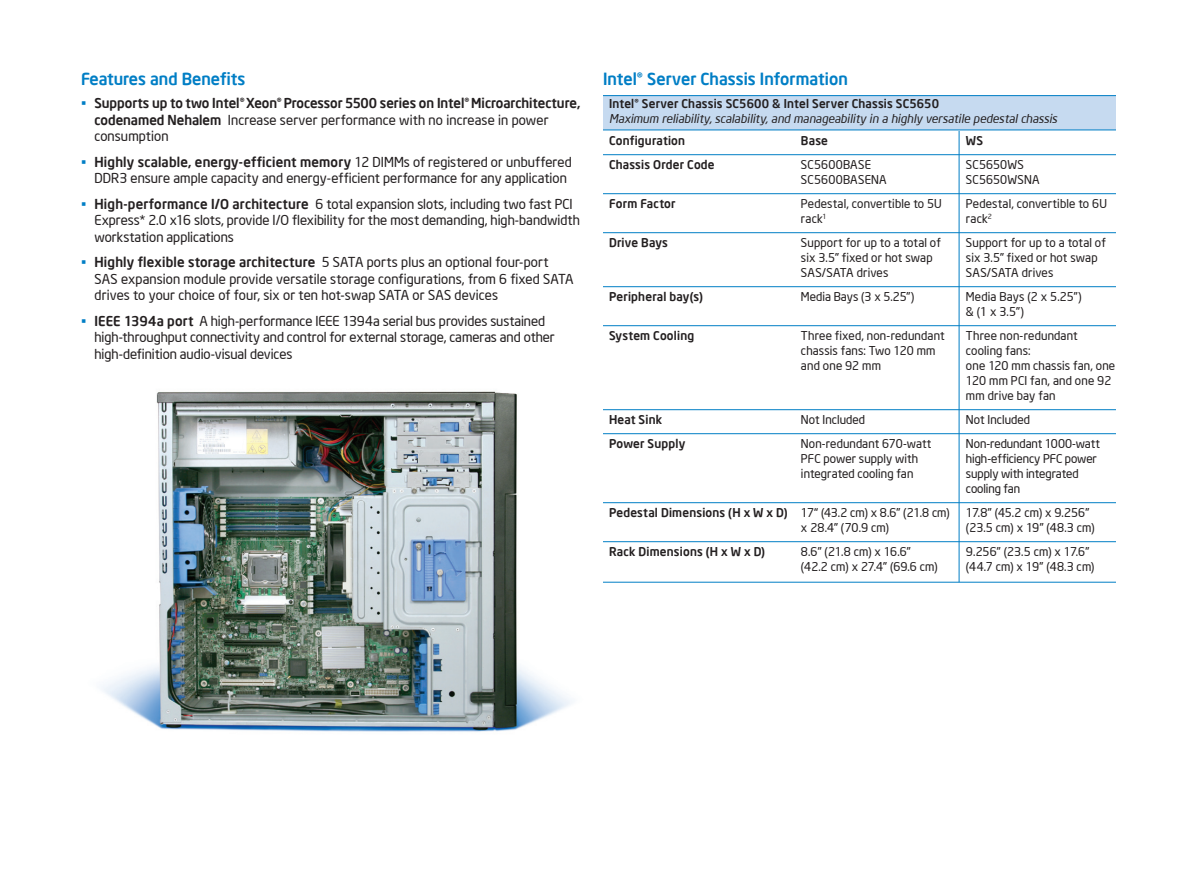
<style>
.page{position:relative;width:1188px;height:891px;background:#fff}
.page>*{position:absolute;margin:0;border:0;box-sizing:border-box;transform-origin:0 0}
.t1{font:500 16.5px "Neo Sans Intel";color:#007ec5}
.t2{font:13.5px/16.5px "Neo Sans Intel";color:#231f20}
.t3{font:500 13.5px/16.5px "Neo Sans Intel";letter-spacing:-.005em;color:#231f20}
.t4{font:12px/15px "Neo Sans Intel";letter-spacing:.01em;color:#231f20}
.t5{font:500 12px/24px "Neo Sans Intel";letter-spacing:.02em;color:#231f20}
.t6{font:italic 12px "Neo Sans Intel";letter-spacing:.005em;color:#231f20}
.s1{color:#007ec5}
.s2{font-weight:400}
.s3{font-weight:500;color:#007ec5}
.s4{font-weight:500}
</style>
<div class="page">
<img style="left:101px;top:391px;width:471px;height:341px">
<div style="left:603px;top:96px;width:513px;height:34px;background:#c6daf0"></div>
<hr style="left:959px;top:131px;width:1px;height:451px;background:#007ec5">
<hr style="left:603px;top:130px;width:513px;height:1px;background:#007ec5">
<hr style="left:603px;top:154px;width:513px;height:1px;background:#007ec5">
<hr style="left:603px;top:193px;width:513px;height:1px;background:#007ec5">
<hr style="left:603px;top:232px;width:513px;height:1px;background:#007ec5">
<hr style="left:603px;top:286px;width:513px;height:1px;background:#007ec5">
<hr style="left:603px;top:325px;width:513px;height:1px;background:#007ec5">
<hr style="left:603px;top:409px;width:513px;height:1px;background:#007ec5">
<hr style="left:603px;top:433px;width:513px;height:1px;background:#007ec5">
<hr style="left:603px;top:502px;width:513px;height:1px;background:#007ec5">
<hr style="left:603px;top:541px;width:513px;height:1px;background:#007ec5">
<hr style="left:603px;top:582px;width:513px;height:1px;background:#007ec5">
<hr style="left:603px;top:95px;width:513px;height:1px;background:#007ec5">
<h1 class="t1" style="left:81px;top:68px;width:166px">Features and Benefits</h1>
<p class="t3" style="left:94px;top:94px;width:487px;text-indent:-14px"><span class="s1">•</span> Supports up to two Intel® Xeon® Processor 5500 series on Intel® Microarchitecture, codenamed Nehalem <span class="s2">Increase server performance with no increase in power consumption</span></p>
<p class="t2" style="left:94px;top:153px;width:479px;text-indent:-14px"><span class="s3">•</span> <span class="s4">Highly scalable, energy-efficient memory</span> 12 DIMMs of registered or unbuffered<br>DDR3 ensure ample capacity and energy-efficient performance for any application</p>
<p class="t2" style="left:94px;top:195px;width:487px;text-indent:-14px"><span class="s3">•</span> <span class="s4">High-performance I/O architecture</span> 6 total expansion slots, including two fast PCI<br>Express* 2.0 x16 slots, provide I/O flexibility for the most demanding, high-bandwidth workstation applications</p>
<p class="t2" style="left:94px;top:254px;width:481px;text-indent:-14px"><span class="s3">•</span> <span class="s4">Highly flexible storage architecture</span> 5 SATA ports plus an optional four-port<br>SAS expansion module provide versatile storage configurations, from 6 fixed SATA drives to your choice of four, six or ten hot-swap SATA or SAS devices</p>
<p class="t2" style="left:94px;top:312px;width:462px;text-indent:-14px"><span class="s3">•</span> <span class="s4">IEEE 1394a port</span> A high-performance IEEE 1394a serial bus provides sustained high-throughput connectivity and control for external storage, cameras and other high-definition audio-visual devices</p>
<h1 class="t1" style="left:603px;top:68px;width:246px">Intel® Server Chassis Information</h1>
<p class="t5" style="left:609px;top:91px;width:332px">Intel® Server Chassis SC5600 &amp; Intel Server Chassis SC5650</p>
<p class="t6" style="left:609px;top:111px;width:450px">Maximum reliability, scalability, and manageability in a highly versatile pedestal chassis</p>
<p class="t5" style="left:609px;top:129px;width:107px">Configuration<br>Chassis Order Code</p>
<p class="t5" style="left:609px;top:192px;width:68px">Form Factor</p>
<p class="t5" style="left:609px;top:231px;width:61px">Drive Bays</p>
<p class="t5" style="left:609px;top:285px;width:95px">Peripheral bay(s)</p>
<p class="t5" style="left:609px;top:324px;width:87px">System Cooling</p>
<p class="t5" style="left:801px;top:129px;width:29px">Base</p>
<p class="t4" style="left:801px;top:157px;width:87px">SC5600BASE<br>SC5600BASENA</p>
<p class="t4" style="left:801px;top:196px;width:142px">Pedestal, convertible to 5U rack<sup>1</sup></p>
<p class="t4" style="left:801px;top:235px;width:141px">Support for up to a total of six 3.5” fixed or hot swap<br>SAS/SATA drives</p>
<p class="t4" style="left:801px;top:289px;width:115px">Media Bays (3 x 5.25”)</p>
<p class="t4" style="left:801px;top:328px;width:145px">Three fixed, non-redundant chassis fans: Two 120 mm and one 92 mm</p>
<p class="t5" style="left:609px;top:408px;width:78px">Heat Sink<br>Power Supply</p>
<p class="t5" style="left:609px;top:501px;width:180px">Pedestal Dimensions (H x W x D)</p>
<p class="t5" style="left:609px;top:540px;width:158px">Rack Dimensions (H x W x D)</p>
<p class="t4" style="left:801px;top:408px;width:132px;line-height:24px">Not Included<br>Non-redundant 670-watt</p>
<p class="t4" style="left:801px;top:451px;width:119px">PFC power supply with integrated cooling fan</p>
<p class="t4" style="left:801px;top:505px;width:150px">17“ (43.2 cm) x 8.6” (21.8 cm) x 28.4” (70.9 cm)</p>
<p class="t4" style="left:801px;top:544px;width:138px">8.6” (21.8 cm) x 16.6” (42.2 cm) x 27.4” (69.6 cm)</p>
<p class="t5" style="left:966px;top:129px;width:19px">WS</p>
<p class="t4" style="left:966px;top:157px;width:75px">SC5650WS<br>SC5650WSNA</p>
<p class="t4" style="left:966px;top:196px;width:142px">Pedestal, convertible to 6U rack<sup>2</sup></p>
<p class="t4" style="left:966px;top:235px;width:141px">Support for up to a total of six 3.5” fixed or hot swap<br>SAS/SATA drives</p>
<p class="t4" style="left:966px;top:289px;width:117px">Media Bays (2 x 5.25”) &amp; (1 x 3.5”)</p>
<p class="t4" style="left:966px;top:328px;width:151px">Three non-redundant cooling fans:<br>one 120 mm chassis fan, one<br>120 mm PCI fan, and one 92 mm drive bay fan</p>
<p class="t4" style="left:966px;top:408px;width:135px;line-height:24px">Not Included<br>Non-redundant 1000-watt</p>
<p class="t4" style="left:966px;top:451px;width:132px">high-efficiency PFC power supply with integrated cooling fan</p>
<p class="t4" style="left:966px;top:505px;width:130px">17.8” (45.2 cm) x 9.256” (23.5 cm) x 19” (48.3 cm)</p>
<p class="t4" style="left:966px;top:544px;width:130px">9.256” (23.5 cm) x 17.6” (44.7 cm) x 19” (48.3 cm)</p>
</div>
